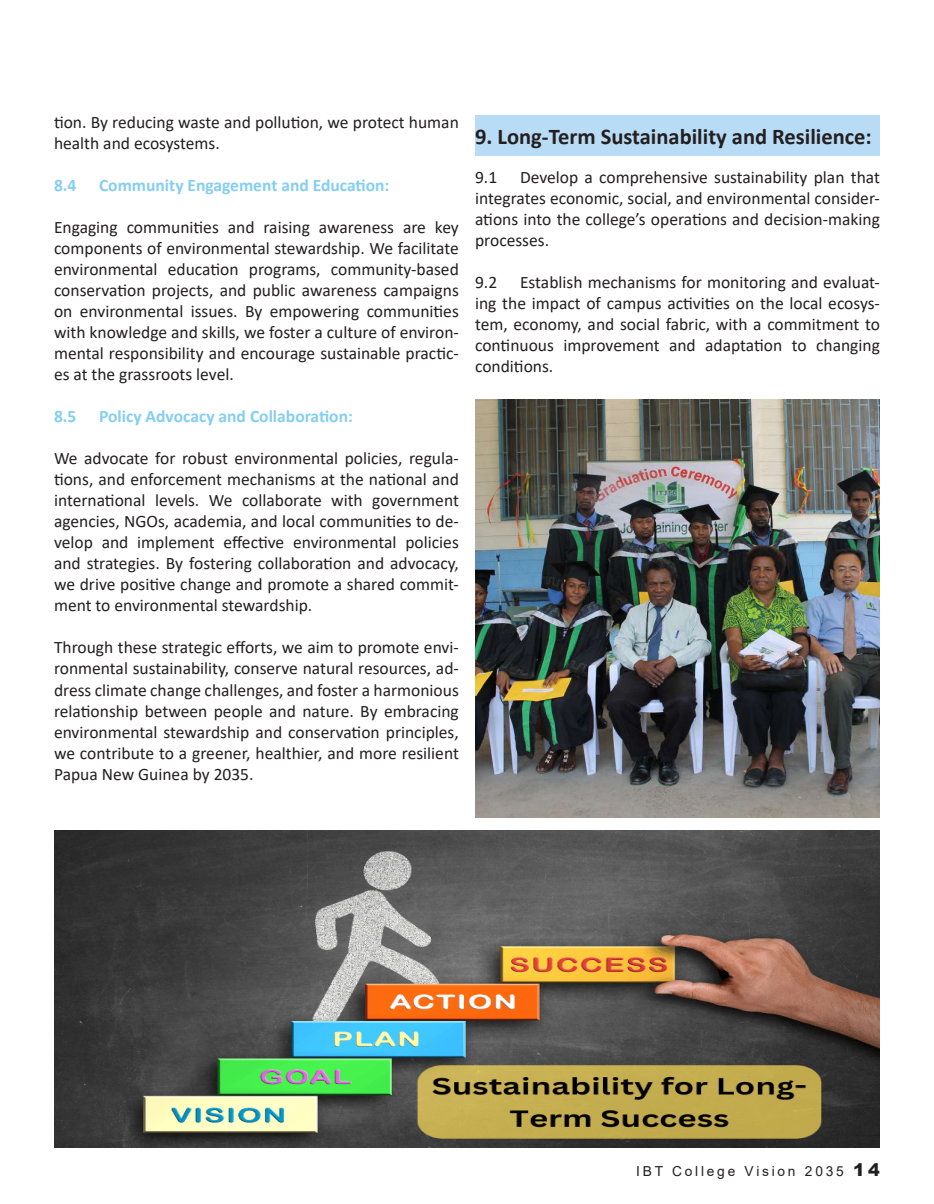
<style>
.page{position:relative;width:934px;height:1204px;background:#fff}
.page>*{position:absolute;margin:0;border:0;box-sizing:border-box;transform-origin:0 0}
.t1{font:700 22.5px "Calibri";color:#231f20}
.t2{font:17.5px/21px "Calibri";color:#231f20;text-align:justify}
.t3{font:700 17.5px "Calibri";color:#84cef2}
.t4{font:13.75px "Arial";letter-spacing:.2em;color:#231f20}
.s1{font-weight:900;font-size:17.5px}
</style>
<div class="page">
<img style="left:54px;top:830px;width:826px;height:317px">
<img style="left:475px;top:399px;width:405px;height:418px">
<div style="left:475px;top:115px;width:405px;height:41px;background:#b8dcf5"></div>
<p class="t2" style="left:54px;top:112px;width:406px">tion. By reducing waste and pollution, we protect human health and ecosystems.</p>
<p class="t3" style="left:54px;top:173px;width:24px">8.4</p>
<p class="t3" style="left:99px;top:173px;width:292px">Community Engagement and Education:</p>
<p class="t2" style="left:54px;top:217px;width:406px">Engaging communities and raising awareness are key components of environmental stewardship. We facilitate environmental education programs, community-based conservation projects, and public awareness campaigns on environmental issues. By empowering communities with knowledge and skills, we foster a culture of environ&shy;mental responsibility and encourage sustainable practic&shy;es at the grassroots level.</p>
<p class="t3" style="left:54px;top:404px;width:24px">8.5</p>
<p class="t3" style="left:99px;top:404px;width:255px">Policy Advocacy and Collaboration:</p>
<p class="t2" style="left:54px;top:448px;width:406px">We advocate for robust environmental policies, regula&shy;tions, and enforcement mechanisms at the national and international levels. We collaborate with government agencies, NGOs, academia, and local communities to de&shy;velop and implement effective environmental policies and strategies. By fostering collaboration and advocacy, we drive positive change and promote a shared commit&shy;ment to environmental stewardship.</p>
<p class="t2" style="left:54px;top:637px;width:406px">Through these strategic efforts, we aim to promote envi&shy;ronmental sustainability, conserve natural resources, ad&shy;dress climate change challenges, and foster a harmonious relationship between people and nature. By embracing environmental stewardship and conservation principles, we contribute to a greener, healthier, and more resilient Papua New Guinea by 2035.</p>
<p class="t1" style="left:475px;top:121px;width:398px">9. Long-Term Sustainability and Resilience:</p>
<p class="t2" style="left:475px;top:166px;width:406px;text-indent:45px">Develop a comprehensive sustainability plan that integrates economic, social, and environmental consider&shy;ations into the college’s operations and decision-making processes.</p>
<p class="t2" style="left:475px;top:271px;width:24px">9.2</p>
<p class="t2" style="left:475px;top:166px;width:24px">9.1</p>
<p class="t2" style="left:475px;top:271px;width:406px;text-indent:45px">Establish mechanisms for monitoring and evaluat&shy;ing the impact of campus activities on the local ecosys&shy;tem, economy, and social fabric, with a commitment to continuous improvement and adaptation to changing conditions.</p>
<p class="t4" style="left:636px;top:1162px;width:245px">IBT College Vision 2035 <span class="s1">14</span></p>
</div>
